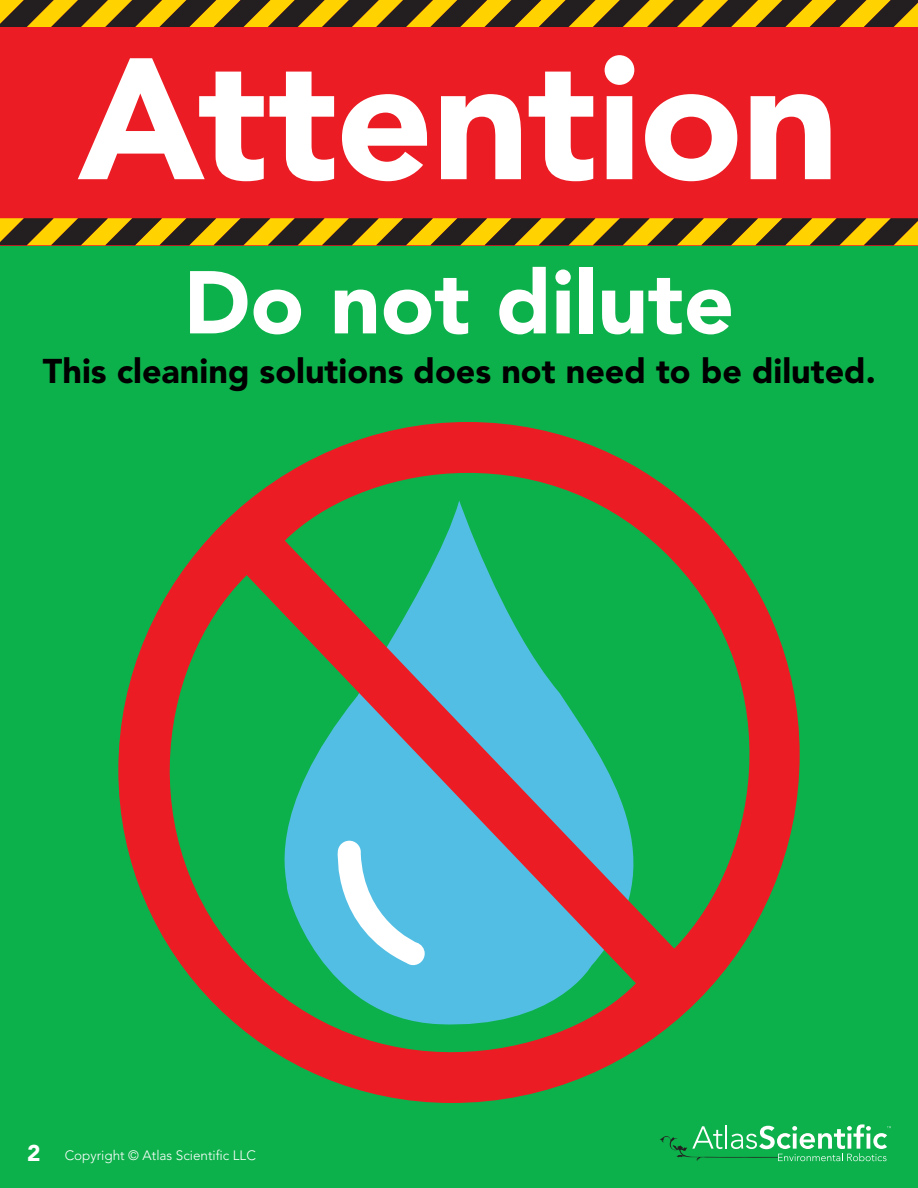
<style>
.page{position:relative;width:918px;height:1188px;background:#0db14b}
.page>*{position:absolute;margin:0;border:0;box-sizing:border-box;transform-origin:0 0}
.t1{font:900 170.85px "Avenir";letter-spacing:-.01em;color:#fff}
.t2{font:900 88.05px "Avenir";color:#fff}
.t3{font:900 34.05px "Avenir";color:#000}
.t4{font:300 13.5px "Avenir";color:#fff}
.s1{font-weight:900;font-size:22.65px}
</style>
<div class="page">
<div style="left:0;top:0;width:918px;height:245px;background:#ec1c24"></div>
<svg style="left:0;top:0;width:918px;height:27px;background:#856e11"></svg>
<svg style="left:0;top:218px;width:918px;height:27px;background:#866d11"></svg>
<svg style="left:118px;top:422px;width:682px;height:681px"></svg>
<svg style="left:660px;top:1124px;width:231px;height:37px"></svg>
<h1 class="t1" style="left:78px;top:16px;width:763px">Attention</h1>
<h2 class="t2" style="left:184px;top:249px;width:552px">Do not dilute</h2>
<p class="t3" style="left:43px;top:351px;width:835px">This cleaning solutions does not need to be diluted.</p>
<p class="t4" style="left:27px;top:1148px;width:230px"><span class="s1">2</span> Copyright © Atlas Scientific LLC</p>
</div>
